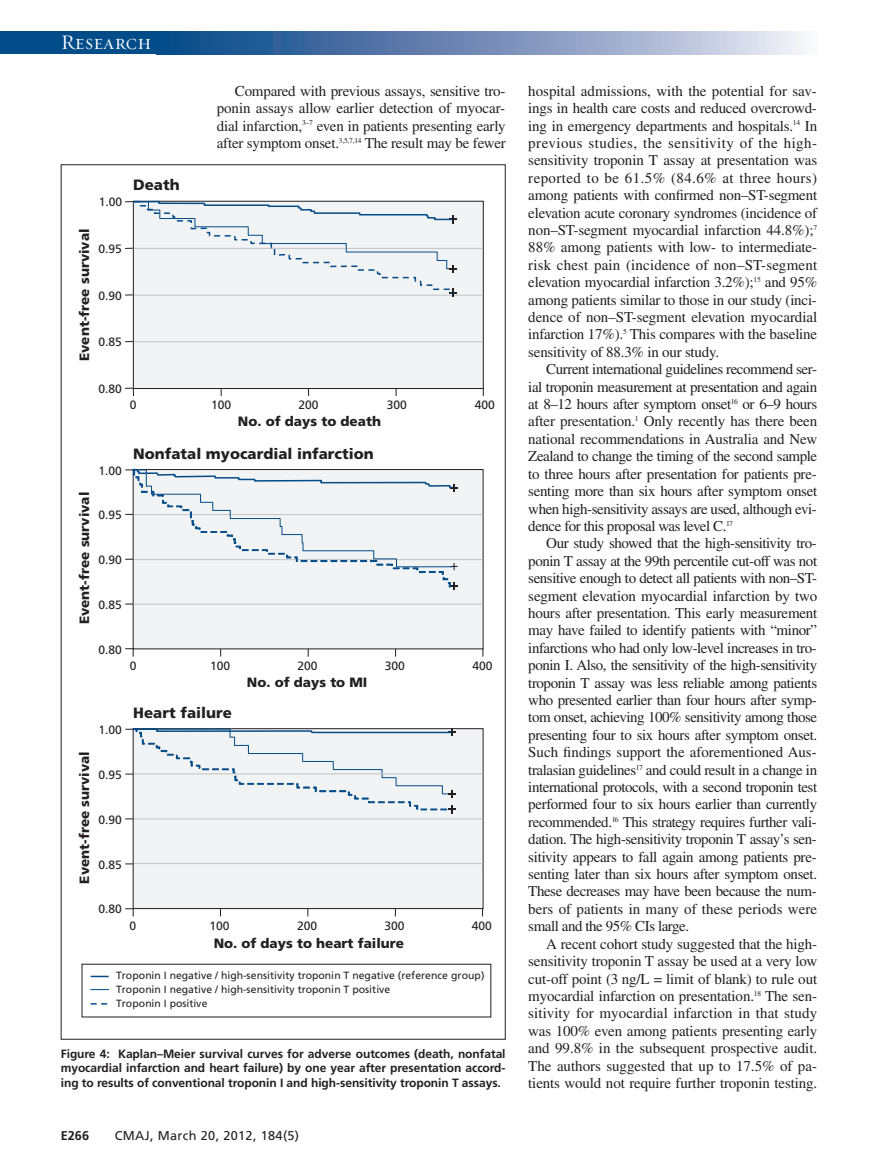
<style>
.page{position:relative;width:878px;height:1175px;background:#fff}
.page>*{position:absolute;margin:0;border:0;box-sizing:border-box;transform-origin:0 0}
.t1{font:21px "Requiem Display HTF Small Caps";letter-spacing:.005em;color:#fff}
.t2{font:15px/17.4px "Times LT Std";letter-spacing:-.015em;color:#231f20;text-align:justify}
.t3{font:900 15px "Frutiger";color:#231f20}
.t4{font:900 13.5px "Frutiger";color:#231f20}
.t5{font:12.75px "Frutiger LT Std";letter-spacing:.025em;color:#231f20}
.t6{font:700 12.75px "Frutiger LT Std";color:#231f20}
.t7{font:700 12px/14.2px "Frutiger LT Std";letter-spacing:-.005em;color:#231f20;text-align:justify}
.t8{font:12px "Frutiger";letter-spacing:-.005em;color:#231f20}
.t9{font:10.5px/14.1px "Frutiger";letter-spacing:.005em;color:#231f20}
</style>
<div class="page">
<div style="left:0;top:32px;width:164px;height:22px;background:#014c89"></div>
<svg style="left:164px;top:32px;width:640px;height:22px;background:#7692ba"></svg>
<div style="left:133px;top:201px;width:350px;height:187px;background:#f2f3f4"></div>
<hr style="left:134px;top:295px;width:348px;height:1px;background:#c7c8ca">
<hr style="left:134px;top:248px;width:348px;height:1px;background:#c7c8ca">
<svg style="left:125px;top:388px;width:9px;height:8px"></svg>
<svg style="left:125px;top:200px;width:331px;height:96px"></svg>
<hr style="left:134px;top:341px;width:348px;height:1px;background:#c7c8ca">
<div style="left:133px;top:469px;width:350px;height:180px;background:#f2f3f4"></div>
<hr style="left:134px;top:603px;width:348px;height:2px;background:#c7c8ca">
<hr style="left:134px;top:559px;width:348px;height:1px;background:#c7c8ca">
<hr style="left:134px;top:514px;width:348px;height:1px;background:#c7c8ca">
<svg style="left:126px;top:648px;width:8px;height:8px"></svg>
<svg style="left:126px;top:468px;width:331px;height:121px"></svg>
<div style="left:133px;top:728px;width:350px;height:180px;background:#f2f3f4"></div>
<div style="left:133px;top:728px;width:350px;height:181px;border:1px solid #231f20"></div>
<hr style="left:134px;top:863px;width:348px;height:1px;background:#c7c8ca">
<hr style="left:134px;top:818px;width:348px;height:1px;background:#c7c8ca">
<hr style="left:134px;top:773px;width:348px;height:1px;background:#c7c8ca">
<svg style="left:126px;top:728px;width:329px;height:84px"></svg>
<svg style="left:126px;top:908px;width:8px;height:8px"></svg>
<svg style="left:91px;top:1003px;width:17px;height:1px"></svg>
<svg style="left:91px;top:975px;width:18px;height:2px"></svg>
<svg style="left:91px;top:989px;width:18px;height:1px"></svg>
<h1 class="t1" style="left:61px;top:30px;width:92px">Research</h1>
<p class="t2" style="left:217px;top:84px;width:290px;text-indent:18px">Compared with previous assays, sensitive tro&shy;ponin assays allow earlier detection of myocar&shy;dial infarction,<sup>3–7</sup> even in patients presenting early after symptom onset.<sup>3,5,7,14</sup> The result may be fewer</p>
<p class="t2" style="left:528px;top:84px;width:290px">hospital admissions, with the potential for sav&shy;ings in health care costs and reduced overcrowd&shy;ing in emergency departments and hospitals.<sup>14</sup> In previous studies, the sensitivity of the high&shy;sensitivity troponin T assay at presentation was reported to be 61.5% (84.6% at three hours) among patients with confirmed non–ST-segment elevation acute coronary syndromes (incidence of non–ST-segment myocardial infarction 44.8%);<sup>7<br></sup>88% among patients with low- to intermediate&shy;risk chest pain (incidence of non–ST-segment elevation myocardial infarction 3.2%);<sup>15</sup> and 95% among patients similar to those in our study (inci&shy;dence of non–ST-segment elevation myocardial infarction 17%).<sup>5</sup> This compares with the baseline sensitivity of 88.3% in our study.</p>
<p class="t2" style="left:528px;top:362px;width:290px;text-indent:18px">Current international guidelines recommend ser&shy;ial troponin measurement at presentation and again at 8–12 hours after symptom onset<sup>16</sup> or 6–9 hours after presentation.<sup>1</sup> Only recently has there been national recommendations in Australia and New Zealand to change the timing of the second sample to three hours after presentation for patients pre&shy;senting more than six hours after symptom onset when high-sensitivity assays are used, although evi&shy;dence for this proposal was level C.<sup>17</sup></p>
<p class="t2" style="left:528px;top:536px;width:290px;text-indent:18px">Our study showed that the high-sensitivity tro&shy;ponin T assay at the 99th percentile cut-off was not sensitive enough to detect all patients with non–ST&shy;segment elevation myocardial infarction by two hours after presentation. This early measurement may have failed to identify patients with “minor” infarctions who had only low-level increases in tro&shy;ponin I. Also, the sensitivity of the high-sensitivity troponin T assay was less reliable among patients who presented earlier than four hours after symp&shy;tom onset, achieving 100% sensitivity among those presenting four to six hours after symptom onset.<br>Such findings support the aforementioned Aus&shy;tralasian guidelines<sup>17</sup> and could result in a change in international protocols, with a second troponin test performed four to six hours earlier than currently recommended.<sup>16</sup> This strategy requires further vali&shy;dation. The high-sensitivity troponin T assay’s sen&shy;sitivity appears to fall again among patients pre&shy;senting later than six hours after symptom onset.<br>These decreases may have been because the num&shy;bers of patients in many of these periods were small and the 95% CIs large.</p>
<p class="t2" style="left:528px;top:936px;width:290px;text-indent:18px">A recent cohort study suggested that the high&shy;sensitivity troponin T assay be used at a very low cut-off point (3 ng/L = limit of blank) to rule out myocardial infarction on presentation.<sup>18</sup> The sen&shy;sitivity for myocardial infarction in that study was 100% even among patients presenting early and 99.8% in the subsequent prospective audit.<br>The authors suggested that up to 17.5% of pa&shy;tients would not require further troponin testing.</p>
<p class="t3" style="left:133px;top:179px;width:48px">Death</p>
<p class="t8" style="left:99px;top:197px;width:25px">1.00</p>
<p class="t8" style="left:99px;top:244px;width:25px">0.95</p>
<p class="t8" style="left:99px;top:291px;width:25px">0.90</p>
<p class="t8" style="left:99px;top:337px;width:25px">0.85</p>
<p class="t8" style="left:99px;top:383px;width:25px">0.80</p>
<p class="t4" style="left:79px;top:361px;width:134px;rotate:-90deg">Event-free survival</p>
<p class="t8" style="left:130px;top:400px;width:8px">0</p>
<p class="t8" style="left:211px;top:400px;width:22px">100</p>
<p class="t8" style="left:298px;top:400px;width:22px">200</p>
<p class="t8" style="left:387px;top:400px;width:22px">300</p>
<p class="t8" style="left:475px;top:400px;width:22px">400</p>
<p class="t4" style="left:238px;top:416px;width:144px">No. of days to death</p>
<p class="t3" style="left:133px;top:447px;width:242px">Nonfatal myocardial infarction</p>
<p class="t8" style="left:99px;top:465px;width:25px">1.00</p>
<p class="t8" style="left:99px;top:510px;width:25px">0.95</p>
<p class="t8" style="left:99px;top:555px;width:25px">0.90</p>
<p class="t8" style="left:99px;top:600px;width:25px">0.85</p>
<p class="t8" style="left:99px;top:644px;width:25px">0.80</p>
<p class="t4" style="left:79px;top:624px;width:134px;rotate:-90deg">Event-free survival</p>
<p class="t8" style="left:130px;top:661px;width:8px">0</p>
<p class="t8" style="left:210px;top:661px;width:22px">100</p>
<p class="t8" style="left:297px;top:661px;width:22px">200</p>
<p class="t8" style="left:385px;top:661px;width:22px">300</p>
<p class="t8" style="left:472px;top:661px;width:22px">400</p>
<p class="t4" style="left:247px;top:677px;width:122px">No. of days to MI</p>
<p class="t3" style="left:133px;top:706px;width:100px">Heart failure</p>
<p class="t8" style="left:99px;top:725px;width:25px">1.00</p>
<p class="t8" style="left:99px;top:770px;width:25px">0.95</p>
<p class="t8" style="left:99px;top:814px;width:25px">0.90</p>
<p class="t8" style="left:99px;top:859px;width:25px">0.85</p>
<p class="t8" style="left:99px;top:904px;width:25px">0.80</p>
<p class="t4" style="left:79px;top:883px;width:134px;rotate:-90deg">Event-free survival</p>
<p class="t8" style="left:129px;top:920px;width:8px">0</p>
<p class="t8" style="left:209px;top:920px;width:22px">100</p>
<p class="t8" style="left:297px;top:920px;width:22px">200</p>
<p class="t8" style="left:384px;top:920px;width:22px">300</p>
<p class="t8" style="left:472px;top:920px;width:22px">400</p>
<p class="t4" style="left:214px;top:937px;width:192px">No. of days to heart failure</p>
<p class="t9" style="left:116px;top:969px;width:370px">Troponin I negative / high-sensitivity troponin T negative (reference group)<br>Troponin I negative / high-sensitivity troponin T positive<br>Troponin I positive</p>
<p class="t7" style="left:61px;top:1047px;width:446px">Figure 4: Kaplan–Meier survival curves for adverse outcomes (death, nonfatal myocardial infarction and heart failure) by one year after presentation accord&shy;ing to results of conventional troponin I and high-sensitivity troponin T assays.</p>
<p class="t6" style="left:61px;top:1130px;width:30px">E266</p>
<p class="t5" style="left:115px;top:1130px;width:186px">CMAJ, March 20, 2012, 184(5)</p>
</div>
